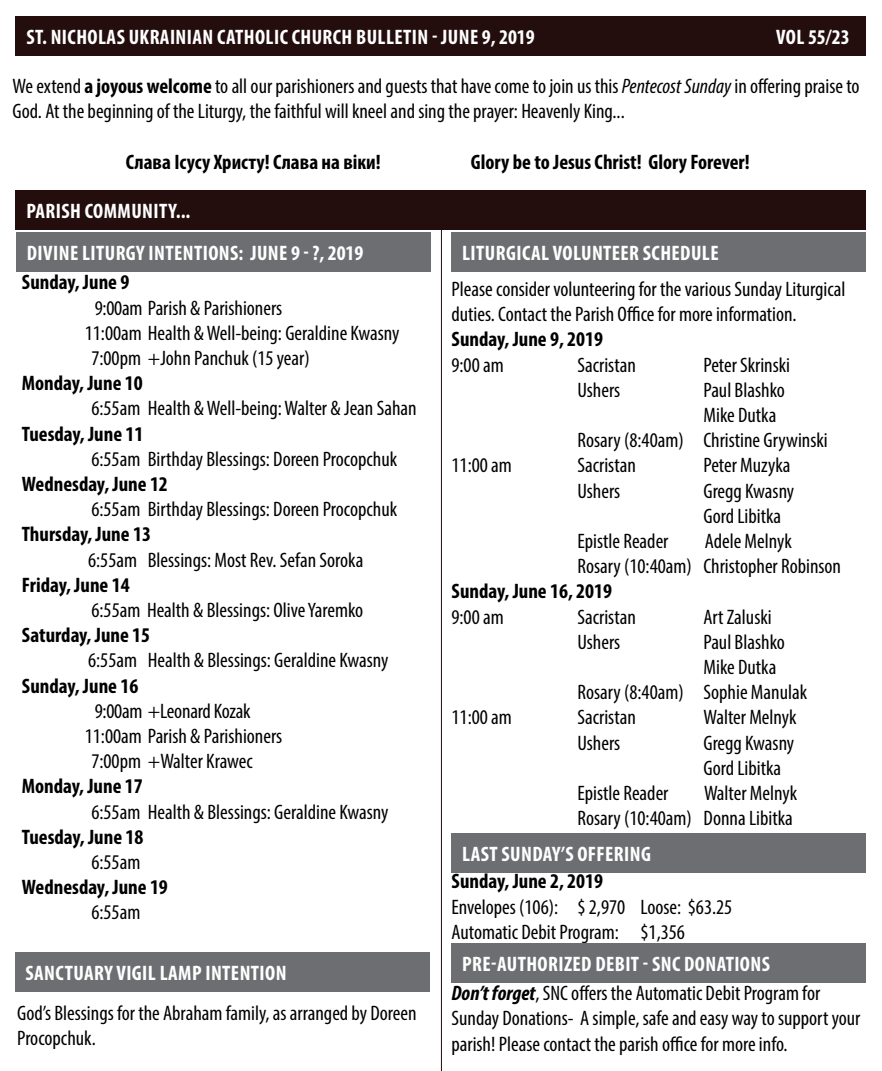
<style>
.page{position:relative;width:882px;height:1071px;background:#fff}
.page>*{position:absolute;margin:0;border:0;box-sizing:border-box;transform-origin:0 0}
.t1{font:condensed 21px/25.2px "Myriad Pro";color:#000}
.t2{font:700 condensed 21px "Myriad Pro";color:#000}
.t3{font:700 condensed 21px "Myriad Pro";letter-spacing:.02em;color:#fff}
.s1{font-weight:700}
.s2{font-style:italic}
.s3{font-weight:700;color:#fff}
.s4{font-weight:700;font-style:italic}
</style>
<div class="page">
<div style="left:452px;top:834px;width:414px;height:39px;background:#6d6e71"></div>
<div style="left:16px;top:232px;width:414px;height:39px;background:#6d6e71"></div>
<div style="left:16px;top:190px;width:850px;height:39px;background:#240d0d"></div>
<div style="left:16px;top:16px;width:850px;height:39px;background:#240d0d"></div>
<hr style="left:441px;top:205px;width:1px;height:866px;background:#240d0d">
<div style="left:452px;top:232px;width:414px;height:39px;background:#6d6e71"></div>
<div style="left:15px;top:952px;width:415px;height:39px;background:#6d6e71"></div>
<div style="left:452px;top:944px;width:414px;height:39px;background:#6d6e71"></div>
<p class="t3" style="left:26px;top:24px;width:510px">ST. NICHOLAS UKRAINIAN CATHOLIC CHURCH BULLETIN - JUNE 9, 2019</p>
<p class="t3" style="left:776px;top:24px;width:75px">VOL 55/23</p>
<p class="t1" style="left:13px;top:73px;width:849px">We extend <span class="s1">a joyous welcome</span> to all our parishioners and guests that have come to join us this <span class="s2">Pentecost Sunday</span> in offering praise to<br>God. At the beginning of the Liturgy, the faithful will kneel and sing the prayer: Heavenly King...</p>
<p class="t2" style="left:126px;top:149px;width:256px">Слава Ісусу Христу! Слава на віки!</p>
<p class="t2" style="left:471px;top:149px;width:280px">Glory be to Jesus Christ! Glory Forever!</p>
<p class="t3" style="left:26px;top:198px;width:166px">PARISH COMMUNITY...</p>
<p class="t3" style="left:27px;top:239px;width:338px">DIVINE LITURGY INTENTIONS: JUNE 9 - ?, 2019</p>
<p class="t2" style="left:22px;top:269px;width:109px">Sunday, June 9</p>
<p class="t1" style="left:95px;top:295px;width:189px">9:00am Parish &amp; Parishioners</p>
<p class="t1" style="left:85px;top:320px;width:316px">11:00am Health &amp; Well-being: Geraldine Kwasny</p>
<p class="t1" style="left:91px;top:345px;width:220px">7:00pm +John Panchuk (15 year)</p>
<p class="t2" style="left:22px;top:370px;width:122px">Monday, June 10</p>
<p class="t1" style="left:91px;top:396px;width:327px">6:55am Health &amp; Well-being: Walter &amp; Jean Sahan</p>
<p class="t2" style="left:22px;top:420px;width:123px">Tuesday, June 11</p>
<p class="t1" style="left:91px;top:446px;width:307px">6:55am Birthday Blessings: Doreen Procopchuk</p>
<p class="t2" style="left:22px;top:471px;width:148px">Wednesday, June 12</p>
<p class="t1" style="left:91px;top:496px;width:307px">6:55am Birthday Blessings: Doreen Procopchuk</p>
<p class="t2" style="left:22px;top:521px;width:131px">Thursday, June 13</p>
<p class="t1" style="left:88px;top:547px;width:277px">6:55am Blessings: Most Rev. Sefan Soroka</p>
<p class="t2" style="left:22px;top:572px;width:109px">Friday, June 14</p>
<p class="t1" style="left:91px;top:597px;width:273px">6:55am Health &amp; Blessings: Olive Yaremko</p>
<p class="t2" style="left:22px;top:622px;width:130px">Saturday, June 15</p>
<p class="t1" style="left:88px;top:648px;width:302px">6:55am Health &amp; Blessings: Geraldine Kwasny</p>
<p class="t2" style="left:22px;top:672px;width:118px">Sunday, June 16</p>
<p class="t1" style="left:95px;top:698px;width:157px">9:00am +Leonard Kozak</p>
<p class="t1" style="left:85px;top:723px;width:199px">11:00am Parish &amp; Parishioners</p>
<p class="t1" style="left:91px;top:748px;width:163px">7:00pm +Walter Krawec</p>
<p class="t2" style="left:22px;top:773px;width:122px">Monday, June 17</p>
<p class="t1" style="left:91px;top:799px;width:299px">6:55am Health &amp; Blessings: Geraldine Kwasny</p>
<p class="t2" style="left:22px;top:824px;width:123px">Tuesday, June 18</p>
<p class="t1" style="left:91px;top:849px;width:50px">6:55am</p>
<p class="t2" style="left:22px;top:874px;width:148px">Wednesday, June 19</p>
<p class="t1" style="left:91px;top:900px;width:50px">6:55am</p>
<p class="t3" style="left:25px;top:960px;width:263px">SANCTUARY VIGIL LAMP INTENTION</p>
<p class="t1" style="left:17px;top:1000px;width:401px">God’s Blessings for the Abraham family, as arranged by Doreen<br>Procopchuk.</p>
<p class="t3" style="left:462px;top:239px;width:258px">LITURGICAL VOLUNTEER SCHEDULE</p>
<p class="t1" style="left:451px;top:276px;width:395px">Please consider volunteering for the various Sunday Liturgical duties. Contact the Parish Office for more information.</p>
<p class="t2" style="left:451px;top:326px;width:153px">Sunday, June 9, 2019</p>
<p class="t1" style="left:451px;top:352px;width:54px">9:00 am</p>
<p class="t1" style="left:577px;top:352px;width:60px">Sacristan</p>
<p class="t1" style="left:703px;top:352px;width:88px">Peter Skrinski</p>
<p class="t1" style="left:578px;top:377px;width:44px">Ushers</p>
<p class="t1" style="left:704px;top:377px;width:83px">Paul Blashko</p>
<p class="t1" style="left:704px;top:402px;width:74px">Mike Dutka</p>
<p class="t1" style="left:578px;top:427px;width:252px">Rosary (8:40am) Christine Grywinski</p>
<p class="t1" style="left:452px;top:453px;width:62px">11:00 am</p>
<p class="t1" style="left:578px;top:453px;width:60px">Sacristan</p>
<p class="t1" style="left:704px;top:453px;width:89px">Peter Muzyka</p>
<p class="t1" style="left:578px;top:478px;width:44px">Ushers</p>
<p class="t1" style="left:704px;top:478px;width:92px">Gregg Kwasny<br>Gord Libitka</p>
<p class="t1" style="left:578px;top:528px;width:93px">Epistle Reader</p>
<p class="t1" style="left:578px;top:528px;width:265px;text-indent:127px">Adele Melnyk<br>Rosary (10:40am) Christopher Robinson</p>
<p class="t2" style="left:452px;top:578px;width:162px">Sunday, June 16, 2019</p>
<p class="t1" style="left:452px;top:604px;width:54px">9:00 am</p>
<p class="t1" style="left:578px;top:604px;width:60px">Sacristan</p>
<p class="t1" style="left:704px;top:604px;width:70px">Art Zaluski</p>
<p class="t1" style="left:578px;top:629px;width:44px">Ushers</p>
<p class="t1" style="left:704px;top:629px;width:83px">Paul Blashko</p>
<p class="t1" style="left:704px;top:654px;width:74px">Mike Dutka</p>
<p class="t1" style="left:578px;top:679px;width:231px">Rosary (8:40am) Sophie Manulak</p>
<p class="t1" style="left:452px;top:705px;width:62px">11:00 am</p>
<p class="t1" style="left:578px;top:705px;width:60px">Sacristan</p>
<p class="t1" style="left:704px;top:705px;width:95px">Walter Melnyk</p>
<p class="t1" style="left:578px;top:730px;width:44px">Ushers</p>
<p class="t1" style="left:704px;top:730px;width:92px">Gregg Kwasny<br>Gord Libitka</p>
<p class="t1" style="left:578px;top:780px;width:93px">Epistle Reader</p>
<p class="t1" style="left:578px;top:780px;width:221px;text-align:right">Walter Melnyk<br>Rosary (10:40am) Donna Libitka</p>
<p class="t3" style="left:462px;top:841px;width:190px">LAST SUNDAY’S OFFERING</p>
<p class="t2" style="left:452px;top:868px;width:153px">Sunday, June 2, 2019</p>
<p class="t1" style="left:452px;top:894px;width:282px">Envelopes (106): $ 2,970 Loose: $63.25<br>Automatic Debit Program: $1,356</p>
<p class="t1" style="left:451px;top:949px;width:370px;line-height:29.1px;text-indent:11px"><span class="s3">PRE-AUTHORIZED DEBIT - SNC DONATIONS<br></span><span class="s4">Don’t forget</span>, SNC offers the Automatic Debit Program for</p>
<p class="t1" style="left:451px;top:1006px;width:410px">Sunday Donations- A simple, safe and easy way to support your parish! Please contact the parish office for more info.</p>
</div>
